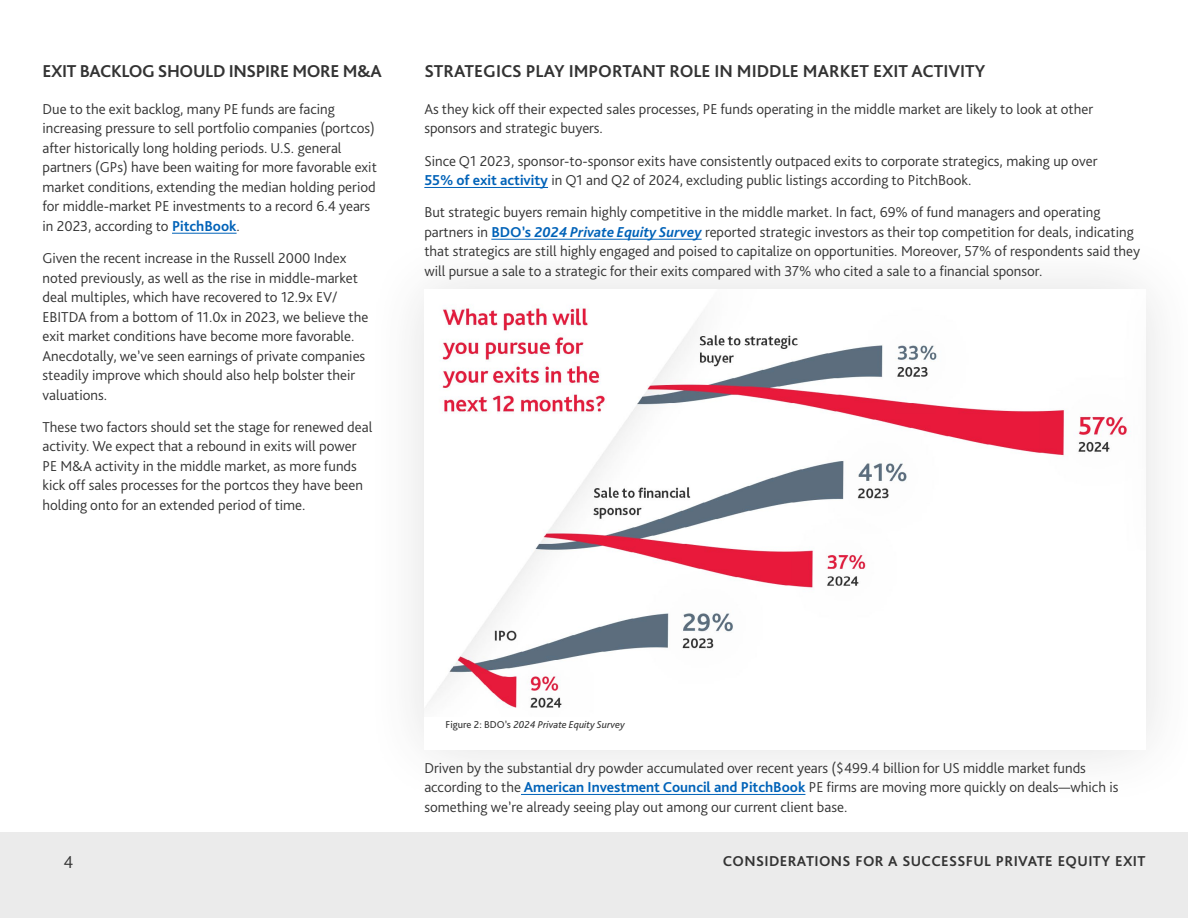
<style>
.page{position:relative;width:1188px;height:918px;background:#fff}
.page>*{position:absolute;margin:0;border:0;box-sizing:border-box;transform-origin:0 0}
.t1{font:700 18px "Bliss Pro";color:#333}
.t2{font:700 18px "Bliss Pro";letter-spacing:-.02em;color:#333}
.t3{font:300 18px "Bliss Pro";color:#333}
.t4{font:300 15px/19.5px "Bliss Pro";color:#333}
.t5{font:700 15px "Bliss Pro";letter-spacing:.025em;color:#333}
.t6{font:italic 10.5px "Bliss Pro";color:#333}
.s1{font-weight:700;color:#0062b8}
.s2{font-weight:700;font-style:italic;color:#0062b8}
.s3{font-style:normal}
</style>
<div class="page">
<hr style="left:172px;top:233px;width:65px;height:1px;background:#0062b8">
<div style="left:364px;top:229px;width:824px;height:580px;background:#fbfbfb"></div>
<div style="left:424px;top:289px;width:721px;height:460px;background:#fff"></div>
<hr style="left:424px;top:187px;width:124px;height:1px;background:#0062b8">
<hr style="left:491px;top:239px;width:211px;height:1px;background:#0062b8">
<img style="left:426px;top:308px;width:705px;height:400px">
<hr style="left:521px;top:794px;width:284px;height:1px;background:#0062b8">
<div style="left:0;top:833px;width:1188px;height:85px;background:#ebebeb"></div>
<p class="t2" style="left:43px;top:60px;width:341px">EXIT BACKLOG SHOULD INSPIRE MORE M&amp;A</p>
<p class="t4" style="left:43px;top:99px;width:336px">Due to the exit backlog, many PE funds are facing increasing pressure to sell portfolio companies (portcos) after historically long holding periods. U.S. general partners (GPs) have been waiting for more favorable exit market conditions, extending the median holding period for middle-market PE investments to a record 6.4 years in 2023, according to <span class="s1">PitchBook</span>.</p>
<p class="t4" style="left:43px;top:248px;width:327px">Given the recent increase in the Russell 2000 Index noted previously, as well as the rise in middle-market deal multiples, which have recovered to 12.9x EV/ EBITDA from a bottom of 11.0x in 2023, we believe the exit market conditions have become more favorable.<br>Anecdotally, we’ve seen earnings of private companies steadily improve which should also help bolster their valuations.</p>
<p class="t4" style="left:43px;top:417px;width:331px">These two factors should set the stage for renewed deal activity. We expect that a rebound in exits will power PE M&amp;A activity in the middle market, as more funds kick off sales processes for the portcos they have been holding onto for an extended period of time.</p>
<p class="t1" style="left:424px;top:60px;width:563px">STRATEGICS PLAY IMPORTANT ROLE IN MIDDLE MARKET EXIT ACTIVITY</p>
<p class="t4" style="left:424px;top:99px;width:670px">As they kick off their expected sales processes, PE funds operating in the middle market are likely to look at other sponsors and strategic buyers.</p>
<p class="t4" style="left:424px;top:151px;width:675px">Since Q1 2023, sponsor-to-sponsor exits have consistently outpaced exits to corporate strategics, making up over<br><span class="s1">55% of exit activity</span> in Q1 and Q2 of 2024, excluding public listings according to PitchBook.</p>
<p class="t4" style="left:424px;top:202px;width:717px">But strategic buyers remain highly competitive in the middle market. In fact, 69% of fund managers and operating partners in <span class="s1">BDO’s</span> <span class="s2">2024 Private Equity Survey</span> reported strategic investors as their top competition for deals, indicating that strategics are still highly engaged and poised to capitalize on opportunities. Moreover, 57% of respondents said they will pursue a sale to a strategic for their exits compared with 37% who cited a sale to a financial sponsor.</p>
<p class="t6" style="left:446px;top:718px;width:181px"><span class="s3">Figure 2: BDO’s</span> 2024 Private Equity Survey</p>
<p class="t4" style="left:424px;top:758px;width:696px">Driven by the substantial dry powder accumulated over recent years ($499.4 billion for US middle market funds according to the <span class="s1">American Investment Council and PitchBook</span> PE firms are moving more quickly on deals—which is something we’re already seeing play out among our current client base.</p>
<p class="t3" style="left:63px;top:851px;width:11px">4</p>
<p class="t5" style="left:723px;top:851px;width:424px">CONSIDERATIONS FOR A SUCCESSFUL PRIVATE EQUITY EXIT</p>
</div>
